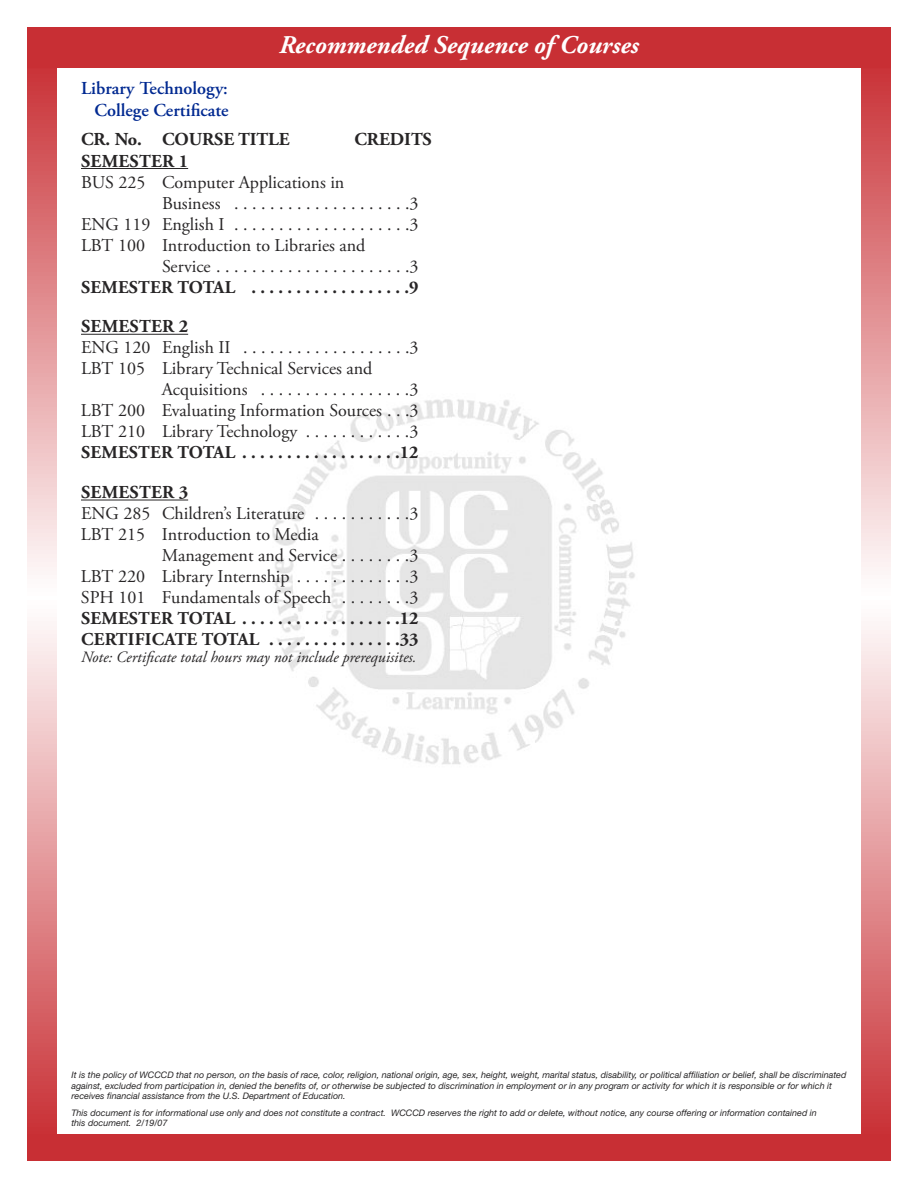
<style>
.page{position:relative;width:918px;height:1188px;background:#fff}
.page>*{position:absolute;margin:0;border:0;box-sizing:border-box;transform-origin:0 0}
.t1{font:italic 700 25.5px "Adobe Garamond Pro";color:#fff}
.t2{font:700 18.15px "Adobe Garamond Pro";letter-spacing:.015em;color:#272526}
.t3{font:600 18.15px/21.3px "Adobe Garamond Pro";color:#002991;text-align:right}
.t4{font:18px "Adobe Garamond Pro";color:#272526}
.t5{font:700 18px/21px "Adobe Garamond Pro";letter-spacing:.015em;color:#272526}
.t6{font:italic 15.75px "Adobe Garamond Pro";color:#272526}
.t7{font:italic 9px/10.5px "Helvetica Neue";color:#272526}
</style>
<div class="page">
<img style="left:272px;top:399px;width:363px;height:366px">
<svg style="left:27px;top:68px;width:29px;height:1066px"></svg>
<svg style="left:862px;top:68px;width:29px;height:1066px"></svg>
<hr style="left:81px;top:168px;width:107px;height:1px;background:#272526">
<hr style="left:81px;top:334px;width:107px;height:1px;background:#272526">
<hr style="left:81px;top:500px;width:107px;height:1px;background:#272526">
<div style="left:27px;top:27px;width:864px;height:41px;background:#c82f34"></div>
<div style="left:27px;top:1134px;width:864px;height:27px;background:#c82f34"></div>
<h1 class="t1" style="left:279px;top:35px;width:361px">Recommended Sequence of Courses</h1>
<h2 class="t3" style="left:81px;top:79px;width:149px">Library Technology:<br>College Certificate</h2>
<h2 class="t2" style="left:81px;top:132px;width:210px">CR. No. COURSE TITLE</h2>
<h2 class="t2" style="left:354px;top:132px;width:79px">CREDITS</h2>
<h2 class="t2" style="left:81px;top:154px;width:109px">SEMESTER 1</h2>
<h3 class="t4" style="left:81px;top:175px;width:265px">BUS 225 Computer Applications in</h3>
<h3 class="t4" style="left:162px;top:196px;width:258px">Business . . . . . . . . . . . . . . . . . . . .3</h3>
<h3 class="t4" style="left:81px;top:217px;width:339px">ENG 119 English I . . . . . . . . . . . . . . . . . . . .3</h3>
<h3 class="t4" style="left:81px;top:238px;width:286px">LBT 100 Introduction to Libraries and</h3>
<h3 class="t4" style="left:162px;top:259px;width:258px">Service . . . . . . . . . . . . . . . . . . . . . .3</h3>
<h3 class="t5" style="left:81px;top:278px;width:339px">SEMESTER TOTAL . . . . . . . . . . . . . . . . . .9</h3>
<h2 class="t2" style="left:81px;top:319px;width:109px">SEMESTER 2</h2>
<h3 class="t4" style="left:81px;top:340px;width:339px">ENG 120 English II . . . . . . . . . . . . . . . . . . .3</h3>
<h3 class="t4" style="left:81px;top:361px;width:293px">LBT 105 Library Technical Services and</h3>
<h3 class="t4" style="left:162px;top:382px;width:258px">Acquisitions . . . . . . . . . . . . . . . . .3</h3>
<h3 class="t4" style="left:81px;top:403px;width:339px">LBT 200 Evaluating Information Sources . . .3</h3>
<h3 class="t4" style="left:81px;top:424px;width:339px">LBT 210 Library Technology . . . . . . . . . . . .3</h3>
<h3 class="t5" style="left:81px;top:444px;width:339px">SEMESTER TOTAL . . . . . . . . . . . . . . . . . .12</h3>
<h2 class="t2" style="left:81px;top:485px;width:109px">SEMESTER 3</h2>
<h3 class="t4" style="left:81px;top:506px;width:339px">ENG 285 Children’s Literature . . . . . . . . . . .3</h3>
<h3 class="t4" style="left:81px;top:527px;width:239px">LBT 215 Introduction to Media</h3>
<h3 class="t4" style="left:162px;top:548px;width:258px">Management and Service . . . . . . . .3</h3>
<h3 class="t4" style="left:81px;top:569px;width:339px">LBT 220 Library Internship . . . . . . . . . . . . .3</h3>
<h3 class="t4" style="left:81px;top:590px;width:339px">SPH 101 Fundamentals of Speech . . . . . . . .3</h3>
<h3 class="t5" style="left:81px;top:609px;width:339px">SEMESTER TOTAL . . . . . . . . . . . . . . . . . .12<br>CERTIFICATE TOTAL . . . . . . . . . . . . . . .33</h3>
<h3 class="t6" style="left:81px;top:651px;width:337px">Note: Certificate total hours may not include prerequisites.</h3>
<p class="t7" style="left:71px;top:1071px;width:776px">It is the policy of WCCCD that no person, on the basis of race, color, religion, national origin, age, sex, height, weight, marital status, disability, or political affiliation or belief, shall be discriminated against, excluded from participation in, denied the benefits of, or otherwise be subjected to discrimination in employment or in any program or activity for which it is responsible or for which it receives financial assistance from the U.S. Department of Education.</p>
<p class="t7" style="left:71px;top:1108px;width:747px">This document is for informational use only and does not constitute a contract. WCCCD reserves the right to add or delete, without notice, any course offering or information contained in this document. 2/19/07</p>
</div>
